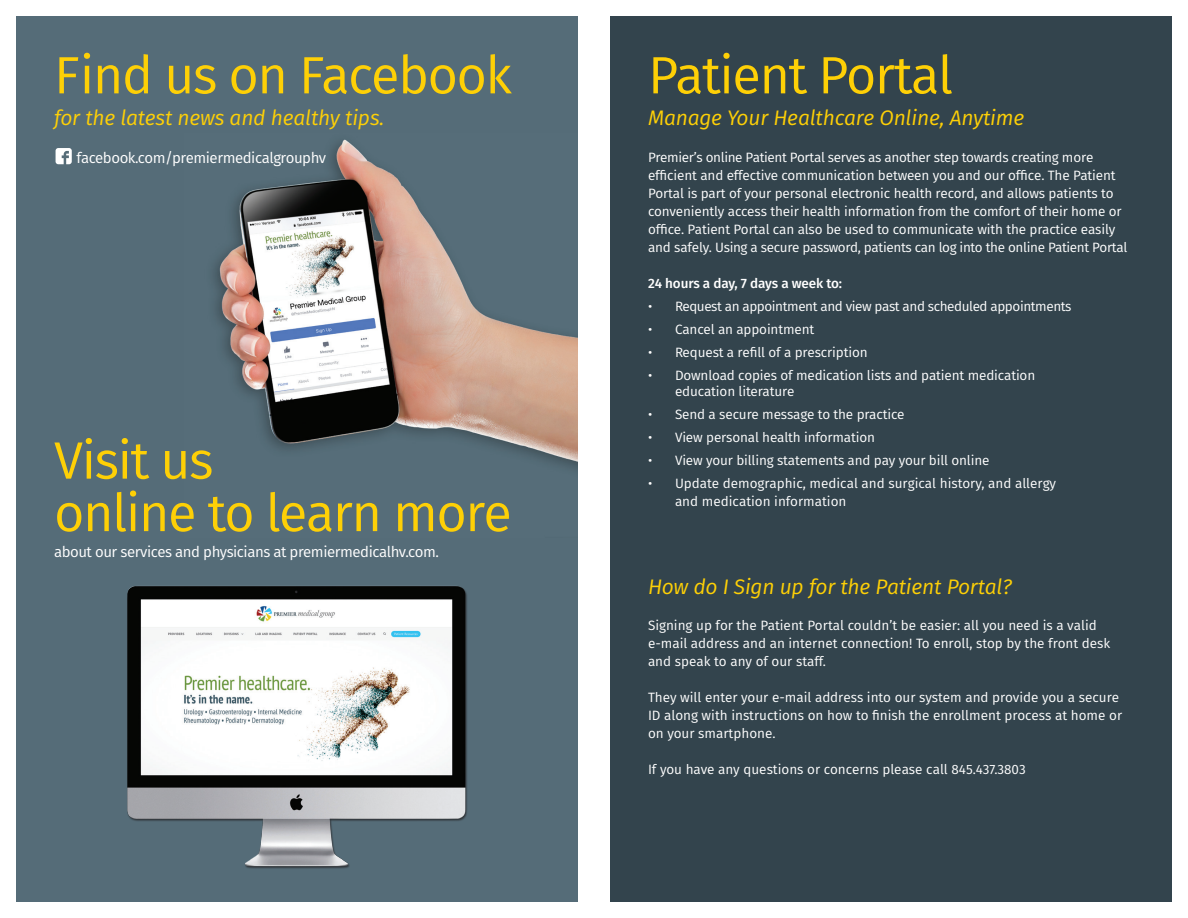
<style>
.page{position:relative;width:1188px;height:918px;background:#fff}
.page>*{position:absolute;margin:0;border:0;box-sizing:border-box;transform-origin:0 0}
.t1{font:52.5px/52.5px "Fira Sans";letter-spacing:-.03em;color:#fed006}
.t2{font:italic 21px "Fira Sans";letter-spacing:-.01em;color:#fed006}
.t3{font:15px "Fira Sans";letter-spacing:-.03em;color:#fff}
.t4{font:13.5px/18px "Fira Sans";letter-spacing:-.01em;color:#fff}
.t5{font:13.5px "Fira Sans";letter-spacing:-.03em;color:#fff}
.t6{font:500 13.5px "Fira Sans";letter-spacing:-.01em;color:#fff}
</style>
<div class="page">
<div style="left:16px;top:16px;width:562px;height:886px;background:#556c78"></div>
<img style="left:214px;top:139px;width:364px;height:330px">
<svg style="left:56px;top:148px;width:16px;height:16px"></svg>
<img style="left:127px;top:586px;width:340px;height:283px">
<div style="left:610px;top:16px;width:562px;height:886px;background:#33444d"></div>
<h1 class="t1" style="left:54px;top:49px;width:459px">Find us on Facebook</h1>
<h2 class="t2" style="left:54px;top:103px;width:332px">for the latest news and healthy tips.</h2>
<p class="t3" style="left:76px;top:147px;width:251px">facebook.com/premiermedicalgrouphv</p>
<h1 class="t1" style="left:54px;top:434px;width:460px">Visit us<br>online to learn more</h1>
<p class="t3" style="left:54px;top:541px;width:386px">about our services and physicians at premiermedicalhv.com.</p>
<h1 class="t1" style="left:648px;top:49px;width:307px">Patient Portal</h1>
<h2 class="t2" style="left:648px;top:103px;width:378px">Manage Your Healthcare Online, Anytime</h2>
<p class="t4" style="left:648px;top:149px;width:481px">Premier’s online Patient Portal serves as another step towards creating more efficient and effective communication between you and our office. The Patient Portal is part of your personal electronic health record, and allows patients to conveniently access their health information from the comfort of their home or office. Patient Portal can also be used to communicate with the practice easily and safely. Using a secure password, patients can log into the online Patient Portal</p>
<p class="t6" style="left:648px;top:274px;width:196px">24 hours a day, 7 days a week to:</p>
<p class="t5" style="left:648px;top:297px;width:425px">• Request an appointment and view past and scheduled appointments</p>
<p class="t4" style="left:648px;top:321px;width:168px">• Cancel an appointment</p>
<p class="t4" style="left:648px;top:343px;width:221px">• Request a refill of a prescription</p>
<p class="t4" style="left:675px;top:367px;width:362px;line-height:16.2px;text-indent:-27px">• Download copies of medication lists and patient medication education literature</p>
<p class="t4" style="left:648px;top:406px;width:258px">• Send a secure message to the practice</p>
<p class="t4" style="left:648px;top:429px;width:229px">• View personal health information</p>
<p class="t4" style="left:648px;top:451px;width:343px">• View your billing statements and pay your bill online</p>
<p class="t4" style="left:675px;top:474px;width:383px;text-indent:-27px">• Update demographic, medical and surgical history, and allergy and medication information</p>
<h2 class="t2" style="left:648px;top:572px;width:365px">How do I Sign up for the Patient Portal?</h2>
<p class="t4" style="left:648px;top:616px;width:464px">Signing up for the Patient Portal couldn’t be easier: all you need is a valid e-mail address and an internet connection! To enroll, stop by the front desk and speak to any of our staff.</p>
<p class="t4" style="left:648px;top:688px;width:476px">They will enter your e-mail address into our system and provide you a secure<br>ID along with instructions on how to finish the enrollment process at home or on your smartphone.</p>
<p class="t4" style="left:648px;top:760px;width:379px">If you have any questions or concerns please call 845.437.3803</p>
</div>
